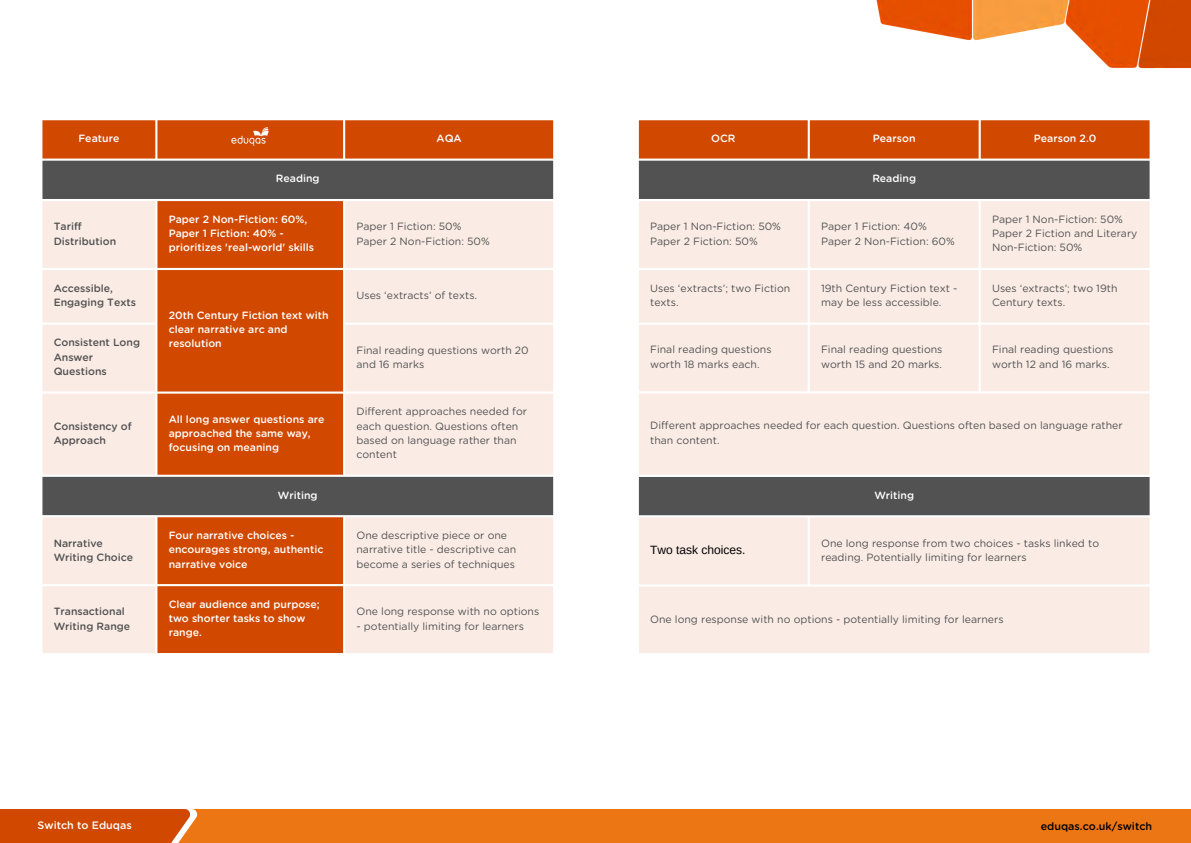
<style>
.page{position:relative;width:1191px;height:843px;background:#fff}
.page>*{position:absolute;margin:0;border:0;box-sizing:border-box;transform-origin:0 0}
.t1{font:12px "Arimo";color:#000}
.t2{font:500 10.7px "Gotham Rounded";color:#000}
.t3{font:500 10.7px "Gotham Rounded";color:#fff}
.t4{font:10.5px/14.2px "Gotham Rounded";color:#525252}
.t5{font:500 10.5px/14.2px "Gotham Rounded";color:#fff}
.t6{font:500 10.5px/14.2px "Gotham Rounded";color:#525252}
</style>
<div class="page">
<img style="left:876px;top:0;width:314px;height:69px">
<svg style="left:42px;top:120px;width:511px;height:41px;background:#d35412"></svg>
<div style="left:42px;top:161px;width:511px;height:38px;background:#525252"></div>
<svg style="left:42px;top:201px;width:511px;height:451px;background:#deaa8f"></svg>
<img style="left:232px;top:128px;width:36px;height:18px">
<div style="left:638px;top:120px;width:511px;height:38px;background:#d14801"></div>
<div style="left:638px;top:161px;width:511px;height:38px;background:#525252"></div>
<svg style="left:638px;top:201px;width:511px;height:451px;background:#ebdfd9"></svg>
<div style="left:171px;top:808px;width:1019px;height:34px;background:#ed7614"></div>
<div style="left:0;top:808px;width:166px;height:34px;background:#d14801"></div>
<svg style="left:127px;top:808px;width:70px;height:34px"></svg>
<p class="t5" style="left:78px;top:131px;width:42px">Feature</p>
<p class="t5" style="left:436px;top:131px;width:27px">AQA</p>
<p class="t5" style="left:276px;top:171px;width:45px">Reading</p>
<p class="t6" style="left:54px;top:219px;width:64px">Tariff<br>Distribution</p>
<p class="t5" style="left:169px;top:212px;width:147px">Paper 2 Non-Fiction: 60%,<br>Paper 1 Fiction: 40% - prioritizes 'real-world' skills</p>
<p class="t4" style="left:356px;top:219px;width:107px">Paper 1 Fiction: 50%</p>
<p class="t4" style="left:356px;top:234px;width:135px">Paper 2 Non-Fiction: 50%</p>
<p class="t6" style="left:54px;top:281px;width:84px">Accessible,<br>Engaging Texts</p>
<p class="t4" style="left:356px;top:288px;width:122px">Uses ‘extracts’ of texts.</p>
<p class="t5" style="left:169px;top:308px;width:161px">20th Century Fiction text with clear narrative arc and resolution</p>
<p class="t6" style="left:54px;top:335px;width:88px">Consistent Long<br>Answer<br>Questions</p>
<p class="t4" style="left:356px;top:343px;width:174px">Final reading questions worth 20 and 16 marks</p>
<p class="t6" style="left:54px;top:418px;width:80px">Consistency of<br>Approach</p>
<p class="t5" style="left:169px;top:412px;width:157px">All long answer questions are approached the same way, focusing on meaning</p>
<p class="t4" style="left:356px;top:404px;width:172px">Different approaches needed for each question. Questions often based on language rather than content</p>
<p class="t5" style="left:278px;top:487px;width:41px">Writing</p>
<p class="t6" style="left:54px;top:535px;width:81px">Narrative<br>Writing Choice</p>
<p class="t5" style="left:169px;top:528px;width:156px">Four narrative choices - encourages strong, authentic narrative voice</p>
<p class="t4" style="left:356px;top:528px;width:161px">One descriptive piece or one narrative title - descriptive can become a series of techniques</p>
<p class="t6" style="left:54px;top:604px;width:78px">Transactional<br>Writing Range</p>
<p class="t5" style="left:169px;top:597px;width:153px">Clear audience and purpose; two shorter tasks to show range.</p>
<p class="t4" style="left:356px;top:604px;width:184px">One long response with no options</p>
<p class="t4" style="left:356px;top:618px;width:169px">- potentially limiting for learners</p>
<p class="t5" style="left:711px;top:131px;width:26px">OCR</p>
<p class="t5" style="left:872px;top:131px;width:44px">Pearson</p>
<p class="t5" style="left:1033px;top:131px;width:64px">Pearson 2.0</p>
<p class="t5" style="left:872px;top:171px;width:45px">Reading</p>
<p class="t4" style="left:650px;top:219px;width:132px">Paper 1 Non-Fiction: 50%<br>Paper 2 Fiction: 50%</p>
<p class="t4" style="left:821px;top:219px;width:107px">Paper 1 Fiction: 40%</p>
<p class="t4" style="left:991px;top:212px;width:147px">Paper 1 Non-Fiction: 50%<br>Paper 2 Fiction and Literary<br>Non-Fiction: 50%</p>
<p class="t4" style="left:821px;top:234px;width:135px">Paper 2 Non-Fiction: 60%</p>
<p class="t4" style="left:650px;top:281px;width:142px">Uses ‘extracts’; two Fiction texts.</p>
<p class="t4" style="left:821px;top:281px;width:138px">19th Century Fiction text - may be less accessible.</p>
<p class="t4" style="left:991px;top:281px;width:127px">Uses ‘extracts’; two 19th<br>Century texts.</p>
<p class="t4" style="left:650px;top:342px;width:123px">Final reading questions worth 18 marks each.</p>
<p class="t4" style="left:821px;top:342px;width:123px">Final reading questions worth 15 and 20 marks.</p>
<p class="t4" style="left:991px;top:342px;width:123px">Final reading questions worth 12 and 16 marks.</p>
<p class="t4" style="left:650px;top:418px;width:474px">Different approaches needed for each question. Questions often based on language rather than content.</p>
<p class="t5" style="left:874px;top:487px;width:41px">Writing</p>
<p class="t1" style="left:650px;top:543px;width:97px">Two task choices.</p>
<p class="t4" style="left:821px;top:535px;width:279px">One long response from two choices - tasks linked to reading. Potentially limiting for learners</p>
<p class="t4" style="left:650px;top:611px;width:355px">One long response with no options - potentially limiting for learners</p>
<h1 class="t3" style="left:38px;top:818px;width:96px">Switch to Eduqas</h1>
<h1 class="t2" style="left:1040px;top:819px;width:113px">eduqas.co.uk/switch</h1>
</div>
